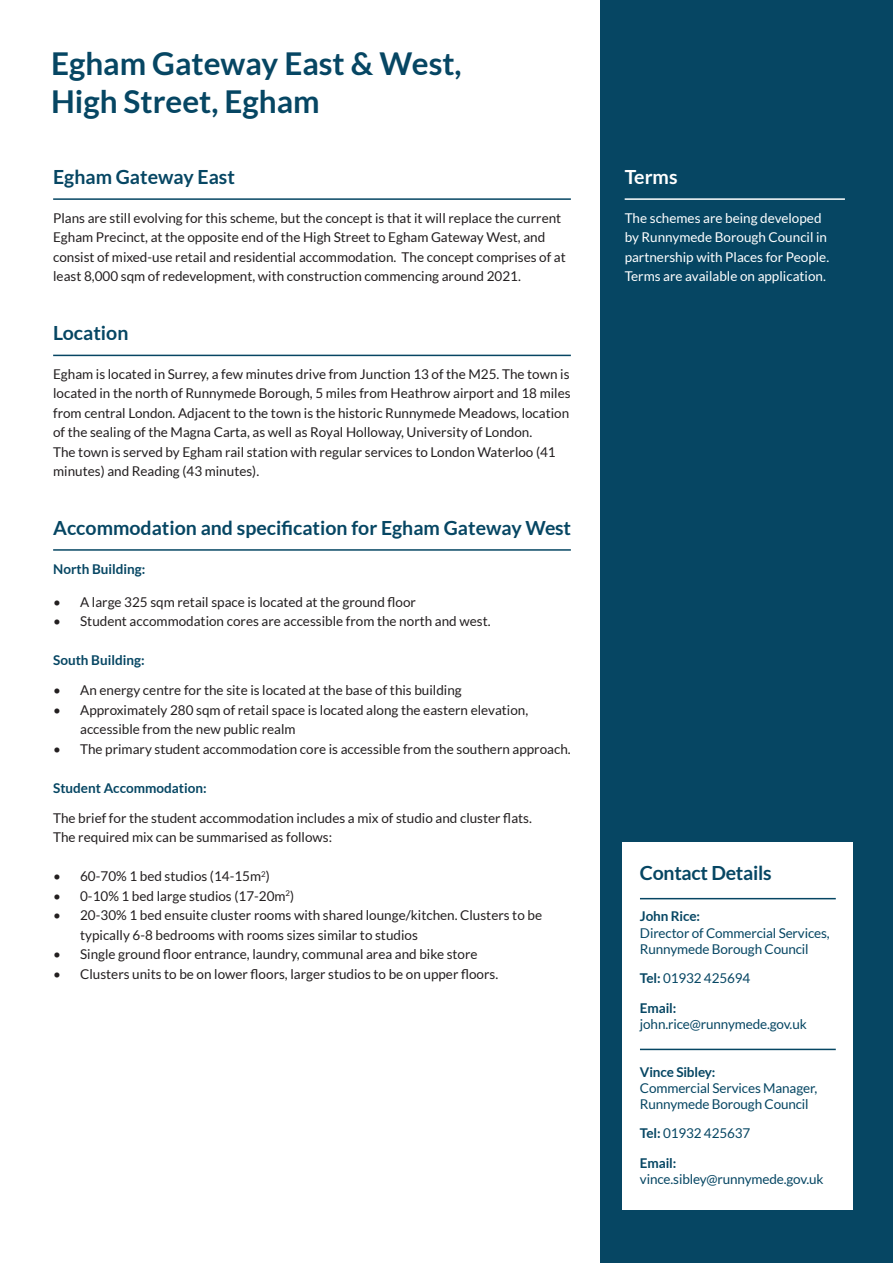
<style>
.page{position:relative;width:893px;height:1263px;background:#fff}
.page>*{position:absolute;margin:0;border:0;box-sizing:border-box;transform-origin:0 0}
.t1{font:700 31.5px/37.8px "Lato";color:#064663}
.t2{font:700 19.5px "Lato";color:#064663}
.t3{font:700 19.5px "Lato";color:#fff}
.t4{font:13.5px/19.5px "Lato";color:#231f20}
.t5{font:13.5px "Lato";letter-spacing:-.01em;color:#064663}
.t6{font:13.5px/19.5px "Lato";color:#fff}
.t7{font:700 13.5px "Lato";color:#064663}
.s1{font-weight:700}
</style>
<div class="page">
<div style="left:600px;top:0;width:293px;height:1263px;background:#064663"></div>
<hr style="left:53px;top:198px;width:518px;height:2px;background:#064663">
<hr style="left:625px;top:198px;width:220px;height:2px;background:#fff">
<div style="left:622px;top:842px;width:231px;height:367px;background:#fff"></div>
<hr style="left:640px;top:1049px;width:196px;height:1px;background:#064663">
<hr style="left:53px;top:355px;width:518px;height:1px;background:#064663">
<hr style="left:53px;top:549px;width:518px;height:2px;background:#064663">
<hr style="left:640px;top:898px;width:196px;height:1px;background:#064663">
<p class="t1" style="left:51px;top:44px;width:412px">Egham Gateway East &amp; West,<br>High Street, Egham</p>
<p class="t2" style="left:53px;top:165px;width:183px">Egham Gateway East</p>
<p class="t4" style="left:53px;top:208px;width:514px">Plans are still evolving for this scheme, but the concept is that it will replace the current Egham Precinct, at the opposite end of the High Street to Egham Gateway West, and consist of mixed-use retail and residential accommodation. The concept comprises of at least 8,000 sqm of redevelopment, with construction commencing around 2021.</p>
<p class="t2" style="left:53px;top:321px;width:77px">Location</p>
<p class="t4" style="left:53px;top:364px;width:519px">Egham is located in Surrey, a few minutes drive from Junction 13 of the M25. The town is located in the north of Runnymede Borough, 5 miles from Heathrow airport and 18 miles from central London. Adjacent to the town is the historic Runnymede Meadows, location of the sealing of the Magna Carta, as well as Royal Holloway, University of London.<br>The town is served by Egham rail station with regular services to London Waterloo (41 minutes) and Reading (43 minutes).</p>
<p class="t2" style="left:53px;top:516px;width:519px">Accommodation and specification for Egham Gateway West</p>
<p class="t7" style="left:53px;top:561px;width:94px">North Building:</p>
<p class="t4" style="left:53px;top:592px;width:364px">• A large 325 sqm retail space is located at the ground floor</p>
<p class="t4" style="left:53px;top:611px;width:439px">• Student accommodation cores are accessible from the north and west.</p>
<p class="t7" style="left:53px;top:652px;width:93px">South Building:</p>
<p class="t4" style="left:53px;top:680px;width:410px">• An energy centre for the site is located at the base of this building</p>
<p class="t4" style="left:80px;top:700px;width:450px;text-indent:-27px">• Approximately 280 sqm of retail space is located along the eastern elevation, accessible from the new public realm</p>
<p class="t4" style="left:53px;top:739px;width:519px">• The primary student accommodation core is accessible from the southern approach.</p>
<p class="t7" style="left:53px;top:780px;width:155px">Student Accommodation:</p>
<p class="t4" style="left:53px;top:808px;width:480px">The brief for the student accommodation includes a mix of studio and cluster flats.<br>The required mix can be summarised as follows:</p>
<p class="t4" style="left:53px;top:866px;width:218px">• 60-70% 1 bed studios (14-15m<sup>2</sup>)</p>
<p class="t4" style="left:53px;top:886px;width:243px">• 0-10% 1 bed large studios (17-20m<sup>2</sup>)</p>
<p class="t4" style="left:80px;top:905px;width:463px;text-indent:-27px">• 20-30% 1 bed ensuite cluster rooms with shared lounge/kitchen. Clusters to be typically 6-8 bedrooms with rooms sizes similar to studios</p>
<p class="t4" style="left:53px;top:944px;width:426px">• Single ground floor entrance, laundry, communal area and bike store</p>
<p class="t4" style="left:53px;top:964px;width:447px">• Clusters units to be on lower floors, larger studios to be on upper floors.</p>
<p class="t3" style="left:625px;top:165px;width:54px">Terms</p>
<p class="t6" style="left:625px;top:208px;width:206px">The schemes are being developed by Runnymede Borough Council in partnership with Places for People.<br>Terms are available on application.</p>
<p class="t2" style="left:640px;top:862px;width:133px">Contact Details</p>
<p class="t7" style="left:640px;top:909px;width:62px">John Rice:</p>
<p class="t5" style="left:640px;top:925px;width:191px">Director of Commercial Services,</p>
<p class="t5" style="left:640px;top:941px;width:170px">Runnymede Borough Council</p>
<p class="t5" style="left:640px;top:971px;width:112px"><span class="s1">Tel:</span> 01932 425694</p>
<p class="t7" style="left:640px;top:1000px;width:38px">Email:</p>
<p class="t5" style="left:640px;top:1016px;width:168px">john.rice@runnymede.gov.uk</p>
<p class="t7" style="left:640px;top:1064px;width:77px">Vince Sibley:</p>
<p class="t5" style="left:640px;top:1080px;width:179px">Commercial Services Manager,</p>
<p class="t5" style="left:640px;top:1096px;width:170px">Runnymede Borough Council</p>
<p class="t5" style="left:640px;top:1126px;width:112px"><span class="s1">Tel:</span> 01932 425637</p>
<p class="t7" style="left:640px;top:1155px;width:38px">Email:</p>
<p class="t5" style="left:640px;top:1171px;width:185px">vince.sibley@runnymede.gov.uk</p>
</div>
